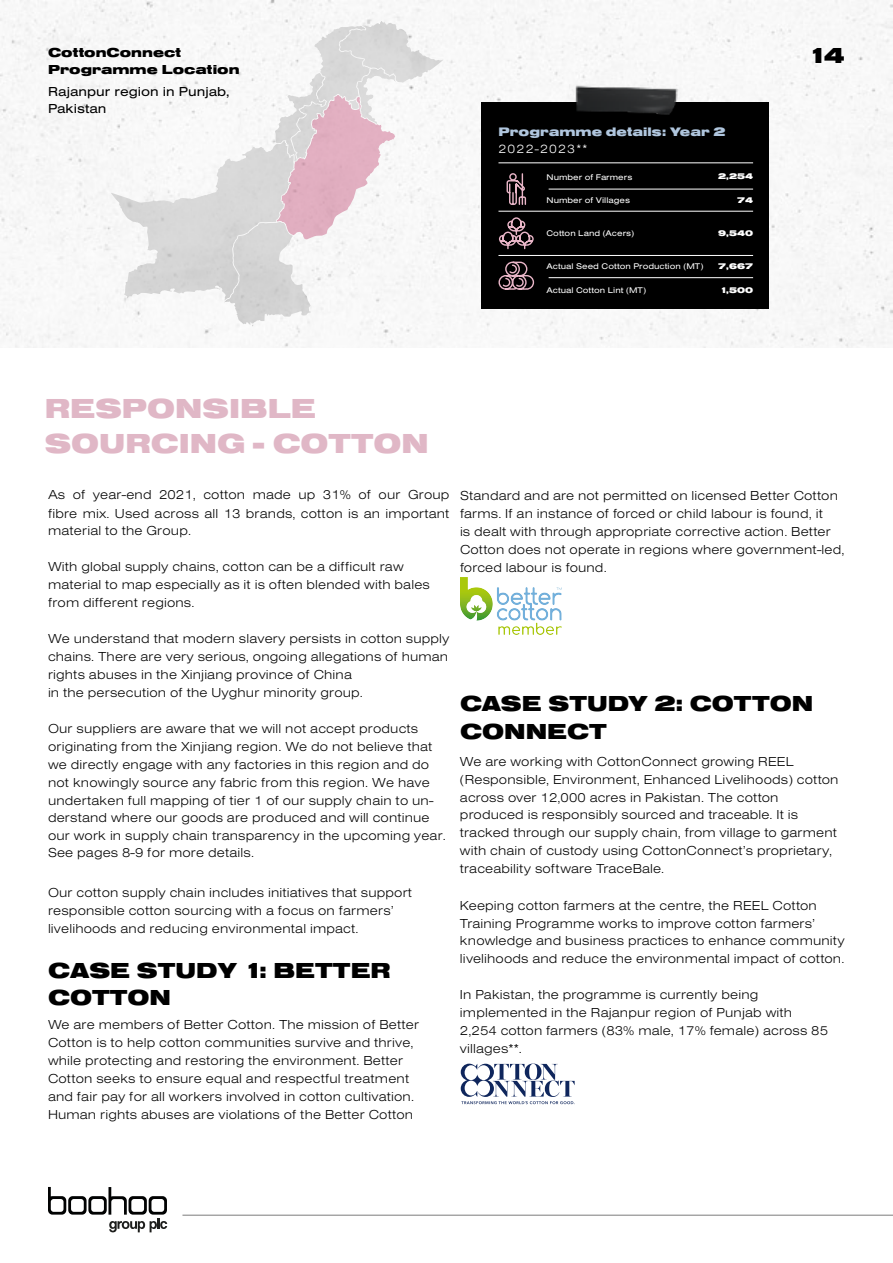
<style>
.page{position:relative;width:893px;height:1263px;background:#fff}
.page>*{position:absolute;margin:0;border:0;box-sizing:border-box;transform-origin:0 0}
.t1{font:900 28.5px/34.8px "Nimbus San Ext";color:#e0b7c6}
.t2{font:900 22.5px/27px "Nimbus San Ext";color:#000}
.t3{font:300 13.5px/18px "Nimbus San Ext";letter-spacing:.01em;color:#000}
.t4{font:13.5px/16.5px "Nimbus San Ext";color:#000}
.t5{font:900 13.5px/16.5px "Nimbus San Ext";color:#000}
.t6{font:900 12.75px "Nimbus San Ext";color:#b0c6de}
.t7{font:300 12.6px "Nimbus San Ext";letter-spacing:.1em;color:#fff}
.t8{font:8.55px "Nimbus San Ext";color:#fff}
.t9{font:900 8.55px "Nimbus San Ext";color:#fff}
.s1{font-family:"Nimbus San Ext D"}
</style>
<div class="page">
<img style="left:0;top:0;width:893px;height:347px">
<svg style="left:111px;top:112px;width:266px;height:201px;fill:#f5f5f5"></svg>
<svg style="left:274px;top:21px;width:169px;height:218px"></svg>
<img style="left:261px;top:141px;width:23px;height:11px">
<img style="left:279px;top:222px;width:6px;height:3px">
<img style="left:246px;top:222px;width:33px;height:12px">
<svg style="left:236px;top:312px;width:71px;height:14px"></svg>
<svg style="left:48px;top:1187px;width:119px;height:45px"></svg>
<hr style="left:182px;top:1215px;width:711px;height:1px;background:#7c7c7c">
<div style="left:481px;top:102px;width:287px;height:207px;background:#000"></div>
<img style="left:569px;top:85px;width:111px;height:30px">
<svg style="left:499px;top:217px;width:35px;height:33px"></svg>
<svg style="left:498px;top:261px;width:37px;height:29px"></svg>
<hr style="left:498px;top:163px;width:255px;height:1px;background:#fff">
<hr style="left:498px;top:211px;width:255px;height:1px;background:#fff">
<hr style="left:498px;top:255px;width:255px;height:1px;background:#fff">
<hr style="left:549px;top:277px;width:204px;height:1px;background:#fff">
<hr style="left:549px;top:189px;width:204px;height:1px;background:#fff">
<svg style="left:506px;top:173px;width:21px;height:32px"></svg>
<img style="left:461px;top:577px;width:101px;height:57px">
<svg style="left:461px;top:1063px;width:114px;height:41px"></svg>
<p class="t5" style="left:48px;top:44px;width:193px">CottonConnect<br>Programme Location</p>
<h2 class="t2" style="left:807px;top:42px;width:39px">1<span class="s1">4</span></h2>
<p class="t4" style="left:48px;top:83px;width:183px">Rajanpur region in Punjab,<br>Pakistan</p>
<p class="t6" style="left:498px;top:124px;width:229px">Programme details: Year 2</p>
<p class="t7" style="left:498px;top:140px;width:90px">2022-2023**</p>
<p class="t8" style="left:546px;top:171px;width:87px">Number of Farmers</p>
<p class="t9" style="left:718px;top:171px;width:36px">2,254</p>
<p class="t9" style="left:737px;top:195px;width:18px">74</p>
<p class="t9" style="left:718px;top:228px;width:36px">9,540</p>
<p class="t9" style="left:718px;top:262px;width:36px">7,667</p>
<p class="t9" style="left:720px;top:285px;width:35px">1,500</p>
<p class="t8" style="left:546px;top:194px;width:85px">Number of Villages</p>
<p class="t8" style="left:546px;top:227px;width:89px">Cotton Land (Acers)</p>
<p class="t8" style="left:546px;top:261px;width:159px">Actual Seed Cotton Production (MT)</p>
<p class="t8" style="left:546px;top:284px;width:101px">Actual Cotton Lint (MT)</p>
<h1 class="t1" style="left:45px;top:392px;width:385px">RESPONSIB<span class="s1">LE<br></span>SOURC<span class="s1">ING -</span> COTTON</h1>
<p class="t3" style="left:48px;top:485px;width:403px;text-align:justify">As of year-end 2021, cotton made up 31% of our Group fibre mix. Used across all 13 brands, cotton is an important material to the Group.</p>
<p class="t3" style="left:48px;top:557px;width:383px">With global supply chains, cotton can be a difficult raw material to map especially as it is often blended with bales from different regions.</p>
<p class="t3" style="left:48px;top:629px;width:403px">We understand that modern slavery persists in cotton supply chains. There are very serious, ongoing allegations of human rights abuses in the Xinjiang province of China<br>in the persecution of the Uyghur minority group.</p>
<p class="t3" style="left:48px;top:719px;width:400px">Our suppliers are aware that we will not accept products originating from the Xinjiang region. We do not believe that we directly engage with any factories in this region and do not knowingly source any fabric from this region. We have undertaken full mapping of tier 1 of our supply chain to un&shy;derstand where our goods are produced and will continue our work in supply chain transparency in the upcoming year<span class="s1">.<br>S</span>ee page<span class="s1">s</span> 8-9 for more details<span class="s1">.</span></p>
<p class="t3" style="left:48px;top:882px;width:366px">Our cotton supply chain includes initiatives that support responsible cotton sourcing with a focus on farmers’ livelihoods and reducing environmental impact.</p>
<h2 class="t2" style="left:48px;top:957px;width:344px">CASE STUDY 1: BETTER<br>COTTON</h2>
<p class="t3" style="left:48px;top:1015px;width:373px">We are members of Better Cotton. The mission of Better Cotton is to help cotton communities survive and thrive, while protecting and restoring the environment. Better Cotton seeks to ensure equal and respectful treatment and fair pay for all workers involved in cotton cultivation.<br>Human rights abuses are violations of the Better Cotton</p>
<p class="t3" style="left:460px;top:486px;width:386px">Standard and are not permitted on licensed Better Cotton farms. If an instance of forced or child labour is found, it<br>is dealt with through appropriate corrective action. Better Cotton does not operate in regions where government-led, forced labour is found.</p>
<h2 class="t2" style="left:460px;top:691px;width:355px">CASE STUDY 2: COTTON<br>CONNECT</h2>
<p class="t3" style="left:460px;top:751px;width:380px">We are working with CottonConnect growing REEL (Responsible, Environment, Enhanced Livelihoods) cotton across over 12,000 acres in Pakistan. The cotton produced is responsibly sourced and traceable. It is tracked through our supply chain, from village to garment with chain of custody using CottonConnect’s proprietary, traceability software TraceBale.</p>
<p class="t3" style="left:460px;top:895px;width:386px">Keeping cotton farmers at the centre, the REEL Cotton Training Programme works to improve cotton farmers’ knowledge and business practices to enhance community livelihoods and reduce the environmental impact of cotton.</p>
<p class="t3" style="left:460px;top:985px;width:369px">In Pakistan, the programme is currently being implemented in the Rajanpur region of Punjab with 2,254 cotton farmers (83% male, 17% female) across 85 villages**.</p>
</div>
